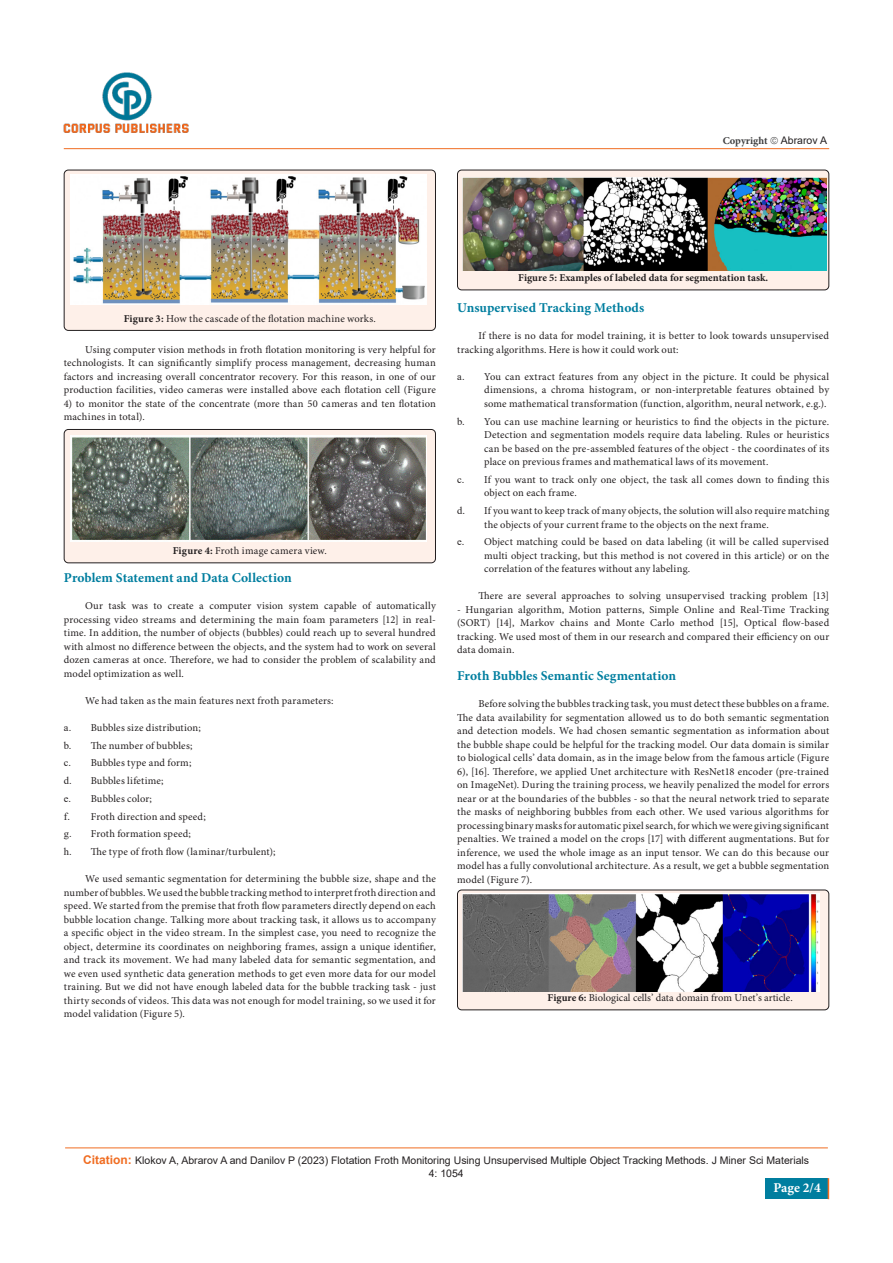
<style>
.page{position:relative;width:893px;height:1263px;background:#fff}
.page>*{position:absolute;margin:0;border:0;box-sizing:border-box;transform-origin:0 0}
.t1{font:700 13.5px "Minion Pro";letter-spacing:.005em;color:#007e9f}
.t2{font:700 13.5px "Minion Pro";color:#fff}
.List_Paragraph{font:10.5px/13.5px "Minion Pro";letter-spacing:.015em;color:#231f20;text-align:justify}
.t3{font:10.5px/12.6px "Arial";color:#231f20;text-align:center}
.t4{font:700 10.5px "Minion Pro";color:#231f20}
.t5{font:700 10.5px "Minion Pro";color:#3e3e3f}
.s1{font-weight:700}
.s2{font-family:"Times New Roman"}
.s3{font-weight:700;font-size:12px;color:#f06d22}
</style>
<div class="page">
<hr style="left:64px;top:148px;width:765px;height:1px;background:#f06d22">
<div style="left:765px;top:1178px;width:63px;height:21px;background:#007e9f"></div>
<svg style="left:828px;top:1178px;width:1px;height:21px"></svg>
<img style="left:64px;top:73px;width:125px;height:60px">
<hr style="left:65px;top:1147px;width:763px;height:1px;background:#f06d22">
<div style="left:64px;top:170px;width:371px;height:160px;background:#fef0e9;border-radius:4px"></div>
<div style="left:64px;top:170px;width:372px;height:161px;border:1px solid #231f20;border-radius:4px"></div>
<div style="left:64px;top:429px;width:371px;height:134px;background:#fef0e9;border-radius:4px"></div>
<div style="left:64px;top:429px;width:372px;height:134px;border:1px solid #231f20;border-radius:4px"></div>
<img style="left:70px;top:435px;width:357px;height:106px">
<img style="left:70px;top:174px;width:357px;height:130px">
<div style="left:457px;top:170px;width:372px;height:120px;background:#fef0e9;border-radius:4px"></div>
<div style="left:457px;top:170px;width:372px;height:120px;border:1px solid #231f20;border-radius:4px"></div>
<img style="left:463px;top:177px;width:363px;height:93px">
<div style="left:457px;top:890px;width:372px;height:120px;background:#fef0e9;border-radius:4px"></div>
<div style="left:457px;top:890px;width:372px;height:120px;border:1px solid #231f20;border-radius:4px"></div>
<img style="left:463px;top:893px;width:357px;height:99px">
<p class="t5" style="left:723px;top:133px;width:47px">Copyright</p>
<p class="t3" style="left:781px;top:134px;width:48px">Abrarov A</p>
<p class="List_Paragraph" style="left:124px;top:312px;width:254px"><span class="s1">Figure 3:</span> How the cascade of the flotation machine works.</p>
<p class="List_Paragraph" style="left:64px;top:343px;width:374px;text-indent:21px">Using computer vision methods in froth flotation monitoring is very helpful for technologists. It can significantly simplify process management, decreasing human factors and increasing overall concentrator recovery. For this reason, in one of our production facilities, video cameras were installed above each flotation cell (Figure</p>
<p class="List_Paragraph" style="left:64px;top:397px;width:374px">4) to monitor the state of the concentrate (more than 50 cameras and ten flotation machines in total).</p>
<p class="List_Paragraph" style="left:173px;top:544px;width:156px"><span class="s1">Figure 4:</span> Froth image camera view.</p>
<p class="t1" style="left:64px;top:568px;width:229px">Problem Statement and Data Collection</p>
<p class="List_Paragraph" style="left:64px;top:600px;width:374px;text-indent:21px">Our task was to create a computer vision system capable of automatically processing video streams and determining the main foam parameters [12] in real&shy;time. In addition, the number of objects (bubbles) could reach up to several hundred with almost no difference between the objects, and the system had to work on several dozen cameras at once. Therefore, we had to consider the problem of scalability and model optimization as well.</p>
<p class="List_Paragraph" style="left:85px;top:694px;width:250px">We had taken as the main features next froth parameters:</p>
<p class="List_Paragraph" style="left:64px;top:721px;width:138px"><span class="s2">a.</span> Bubbles size distribution;</p>
<p class="List_Paragraph" style="left:64px;top:739px;width:130px"><span class="s2">b.</span> The number of bubbles;</p>
<p class="List_Paragraph" style="left:64px;top:757px;width:129px"><span class="s2">c.</span> Bubbles type and form;</p>
<p class="List_Paragraph" style="left:64px;top:774px;width:101px"><span class="s2">d.</span> Bubbles lifetime;</p>
<p class="List_Paragraph" style="left:64px;top:792px;width:90px"><span class="s2">e.</span> Bubbles color;</p>
<p class="List_Paragraph" style="left:64px;top:810px;width:144px"><span class="s2">f.</span> Froth direction and speed;</p>
<p class="List_Paragraph" style="left:64px;top:828px;width:129px"><span class="s2">g.</span> Froth formation speed;</p>
<p class="List_Paragraph" style="left:64px;top:845px;width:213px"><span class="s2">h.</span> The type of froth flow (laminar/turbulent);</p>
<p class="List_Paragraph" style="left:64px;top:872px;width:374px;text-indent:21px">We used semantic segmentation for determining the bubble size, shape and the number of bubbles. We used the bubble tracking method to interpret froth direction and speed. We started from the premise that froth flow parameters directly depend on each bubble location change. Talking more about tracking task, it allows us to accompany a specific object in the video stream. In the simplest case, you need to recognize the object, determine its coordinates on neighboring frames, assign a unique identifier, and track its movement. We had many labeled data for semantic segmentation, and we even used synthetic data generation methods to get even more data for our model training. But we did not have enough labeled data for the bubble tracking task - just thirty seconds of videos. This data was not enough for model training, so we used it for model validation (Figure 5).</p>
<p class="t4" style="left:518px;top:270px;width:251px">Figure 5: Examples of labeled data for segmentation task.</p>
<p class="t1" style="left:457px;top:298px;width:189px">Unsupervised Tracking Methods</p>
<p class="List_Paragraph" style="left:457px;top:330px;width:374px;text-indent:21px">If there is no data for model training, it is better to look towards unsupervised tracking algorithms. Here is how it could work out:</p>
<p class="List_Paragraph" style="left:484px;top:370px;width:347px;text-indent:-27px"><span class="s2">a.</span> You can extract features from any object in the picture. It could be physical dimensions, a chroma histogram, or non-interpretable features obtained by some mathematical transformation (function, algorithm, neural network, e.g.).</p>
<p class="List_Paragraph" style="left:484px;top:415px;width:347px;text-indent:-27px"><span class="s2">b.</span> You can use machine learning or heuristics to find the objects in the picture.<br>Detection and segmentation models require data labeling. Rules or heuristics can be based on the pre-assembled features of the object - the coordinates of its place on previous frames and mathematical laws of its movement.</p>
<p class="List_Paragraph" style="left:484px;top:473px;width:347px;text-indent:-27px"><span class="s2">c.</span> If you want to track only one object, the task all comes down to finding this object on each frame.</p>
<p class="List_Paragraph" style="left:484px;top:504px;width:347px;text-indent:-27px"><span class="s2">d.</span> If you want to keep track of many objects, the solution will also require matching the objects of your current frame to the objects on the next frame.</p>
<p class="List_Paragraph" style="left:484px;top:536px;width:347px;text-indent:-27px"><span class="s2">e.</span> Object matching could be based on data labeling (it will be called supervised multi object tracking, but this method is not covered in this article) or on the correlation of the features without any labeling.</p>
<p class="List_Paragraph" style="left:478px;top:590px;width:352px">There are several approaches to solving unsupervised tracking problem [13]</p>
<p class="List_Paragraph" style="left:457px;top:603px;width:374px">- Hungarian algorithm, Motion patterns, Simple Online and Real-Time Tracking (SORT) [14], Markov chains and Monte Carlo method [15], Optical flow-based tracking. We used most of them in our research and compared their efficiency on our data domain.</p>
<p class="t1" style="left:457px;top:666px;width:220px">Froth Bubbles Semantic Segmentation</p>
<p class="List_Paragraph" style="left:457px;top:698px;width:374px;text-indent:21px">Before solving the bubbles tracking task, you must detect these bubbles on a frame.<br>The data availability for segmentation allowed us to do both semantic segmentation and detection models. We had chosen semantic segmentation as information about the bubble shape could be helpful for the tracking model. Our data domain is similar to biological cells’ data domain, as in the image below from the famous article (Figure 6), [16]. Therefore, we applied Unet architecture with ResNet18 encoder (pre-trained on ImageNet). During the training process, we heavily penalized the model for errors near or at the boundaries of the bubbles - so that the neural network tried to separate the masks of neighboring bubbles from each other. We used various algorithms for processing binary masks for automatic pixel search, for which we were giving significant penalties. We trained a model on the crops [17] with different augmentations. But for inference, we used the whole image as an input tensor. We can do this because our model has a fully convolutional architecture. As a result, we get a bubble segmentation model (Figure 7).</p>
<p class="List_Paragraph" style="left:548px;top:991px;width:247px"><span class="s1">Figure 6:</span> Biological cells’ data domain from Unet’s article.</p>
<p class="t3" style="left:83px;top:1154px;width:727px"><span class="s3">Citation:</span> Klokov A, Abrarov A and Danilov P (2023) Flotation Froth Monitoring Using Unsupervised Multiple Object Tracking Methods. J Miner Sci Materials<br>4: 1054</p>
<p class="t2" style="left:773px;top:1178px;width:49px">Page 2/4</p>
</div>
